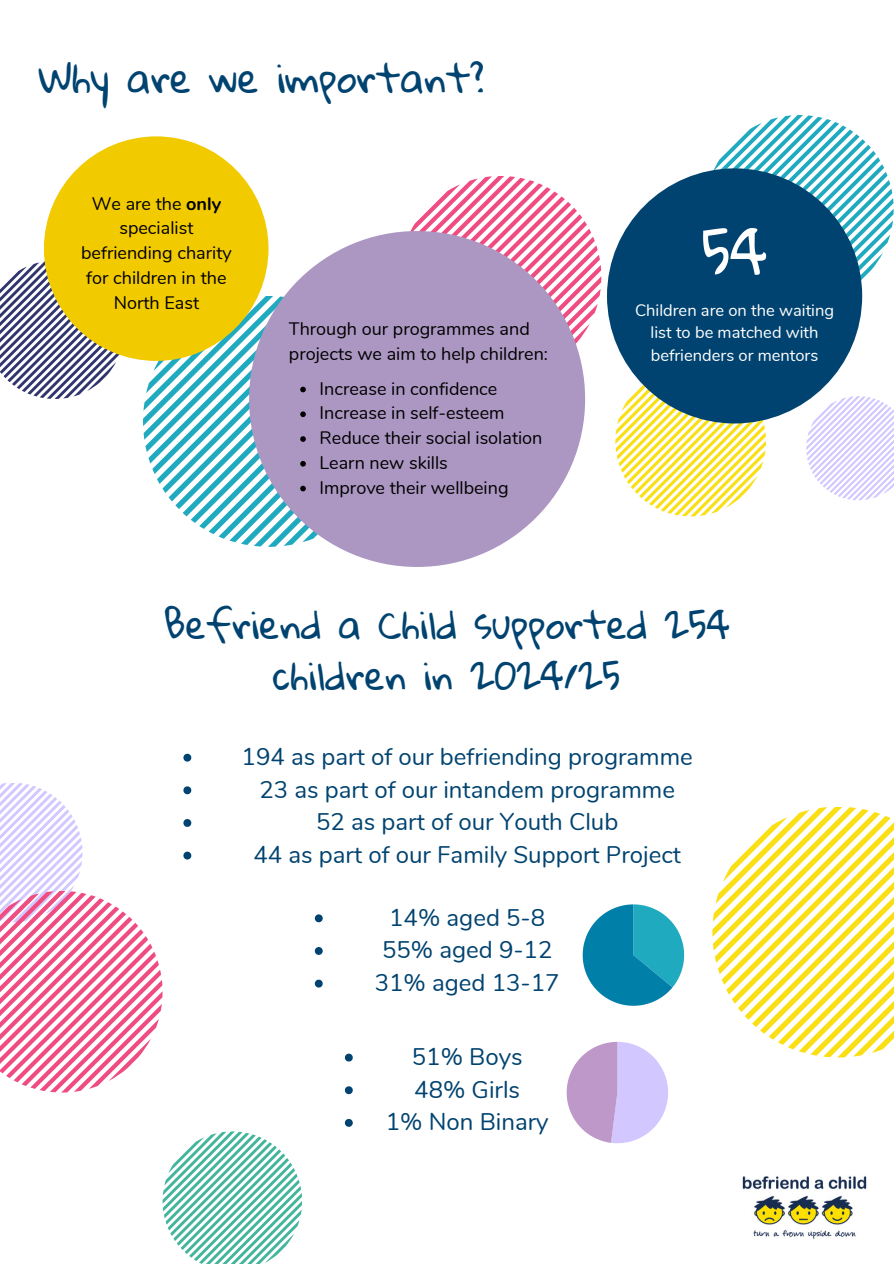
<style>
.page{position:relative;width:894px;height:1264px;background:#fff}
.page>*{position:absolute;margin:0;border:0;box-sizing:border-box;transform-origin:0 0}
.t1{font:60px "Gloria Hallelujah";color:#fff}
.t2{font:39px "Gloria Hallelujah";color:#004370}
.t3{font:37.5px/51.8px "Gloria Hallelujah";color:#004370;text-align:center}
.t4{font:24px "Nunito";color:#004370}
.t5{font:18px/24.8px "Nunito";color:#000}
.t6{font:16.5px/22.5px "Nunito";color:#fff;text-align:center}
.s1{font-weight:700}
</style>
<div class="page">
<svg style="left:714px;top:115px;width:179px;height:188px"></svg>
<svg style="left:615px;top:385px;width:150px;height:131px"></svg>
<svg style="left:806px;top:396px;width:87px;height:104px"></svg>
<svg style="left:400px;top:176px;width:201px;height:201px"></svg>
<div style="left:606px;top:168px;width:255px;height:255px;background:#004370;border-radius:50%"></div>
<svg style="left:143px;top:296px;width:194px;height:251px"></svg>
<svg style="left:712px;top:807px;width:181px;height:250px"></svg>
<svg style="left:0;top:783px;width:82px;height:107px"></svg>
<svg style="left:0;top:890px;width:162px;height:202px"></svg>
<svg style="left:566px;top:1041px;width:102px;height:102px"></svg>
<svg style="left:582px;top:904px;width:102px;height:101px"></svg>
<svg style="left:0;top:261px;width:121px;height:138px"></svg>
<div style="left:249px;top:231px;width:336px;height:336px;background:#ac97c2;border-radius:50%"></div>
<div style="left:44px;top:136px;width:224px;height:225px;background:#f2ca00;border-radius:50%"></div>
<svg style="left:162px;top:1131px;width:140px;height:132px"></svg>
<svg style="left:345px;top:1053px;width:7px;height:8px"></svg>
<svg style="left:345px;top:1086px;width:7px;height:8px"></svg>
<svg style="left:345px;top:1119px;width:7px;height:7px"></svg>
<svg style="left:315px;top:914px;width:7px;height:8px"></svg>
<svg style="left:315px;top:947px;width:7px;height:7px"></svg>
<svg style="left:315px;top:979px;width:7px;height:8px"></svg>
<svg style="left:300px;top:387px;width:6px;height:5px"></svg>
<svg style="left:300px;top:411px;width:6px;height:6px"></svg>
<svg style="left:300px;top:436px;width:6px;height:6px"></svg>
<svg style="left:300px;top:461px;width:6px;height:5px"></svg>
<svg style="left:300px;top:486px;width:6px;height:5px"></svg>
<svg style="left:183px;top:753px;width:8px;height:8px"></svg>
<svg style="left:183px;top:786px;width:8px;height:8px"></svg>
<svg style="left:183px;top:819px;width:8px;height:7px"></svg>
<svg style="left:183px;top:851px;width:8px;height:8px"></svg>
<img style="left:742px;top:1176px;width:125px;height:63px">
<h1 class="t2" style="left:39px;top:57px;width:447px">Why are we important?</h1>
<p class="t5" style="left:81px;top:191px;width:152px;text-align:center">We are the <span class="s1">only </span>specialist befriending charity for children in the<br>North East</p>
<p class="t5" style="left:289px;top:316px;width:260px">Through our programmes and projects we aim to help children:</p>
<h1 class="t5" style="left:319px;top:376px;width:179px">Increase in confidence</h1>
<p class="t5" style="left:319px;top:401px;width:186px">Increase in self-esteem</p>
<p class="t5" style="left:319px;top:426px;width:224px">Reduce their social isolation</p>
<p class="t5" style="left:319px;top:450px;width:130px">Learn new skills</p>
<p class="t5" style="left:319px;top:475px;width:190px">Improve their wellbeing</p>
<p class="t1" style="left:701px;top:219px;width:67px">54</p>
<p class="t6" style="left:634px;top:299px;width:201px">Children are on the waiting list to be matched with befrienders or mentors</p>
<p class="t3" style="left:164px;top:600px;width:567px">Befriend a Child supported 254 children in 2024/25</p>
<p class="t4" style="left:241px;top:740px;width:452px">194 as part of our befriending programme</p>
<p class="t4" style="left:259px;top:773px;width:417px">23 as part of our intandem programme</p>
<p class="t4" style="left:316px;top:806px;width:304px">52 as part of our Youth Club</p>
<p class="t4" style="left:253px;top:838px;width:429px">44 as part of our Family Support Project</p>
<p class="t4" style="left:389px;top:901px;width:157px">14% aged 5-8</p>
<p class="t4" style="left:382px;top:934px;width:172px">55% aged 9-12</p>
<p class="t4" style="left:375px;top:966px;width:186px">31% aged 13-17</p>
<p class="t4" style="left:412px;top:1040px;width:112px">51% Boys</p>
<p class="t4" style="left:414px;top:1073px;width:107px">48% Girls</p>
<p class="t4" style="left:386px;top:1105px;width:164px">1% Non Binary</p>
</div>
